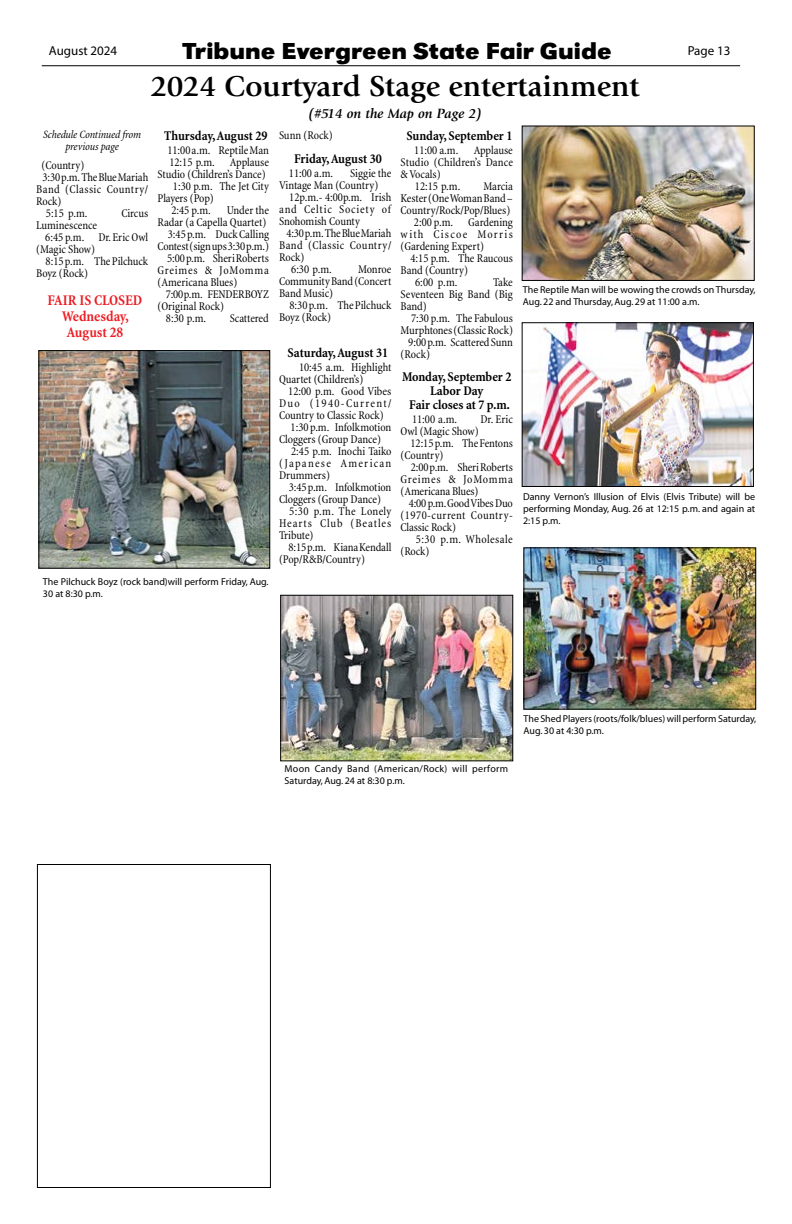
<style>
.page{position:relative;width:792px;height:1224px;background:#fff}
.page>*{position:absolute;margin:0;border:0;box-sizing:border-box;transform-origin:0 0}
.t1{font:700 30px "Giovanni";color:#000}
.t2{font:700 expanded 24px "URW Grotesk T";color:#000}
.t3{font:700 condensed 15px/16px "Minion";color:#ed1d24;text-align:center}
.t4{font:italic 700 14px "Giovanni";color:#000}
.t5{font:700 condensed 13.5px/14px "Minion";letter-spacing:-.005em;color:#000;text-align:center}
.t6{font:13px "Myriad Pro";color:#000}
.t7{font:condensed 12px/12px "Minion";letter-spacing:-.005em;color:#000;text-align:justify}
.t8{font:condensed 12px "Minion";letter-spacing:.035em;color:#000}
.t9{font:condensed 12px "Minion";letter-spacing:.03em;color:#000}
.t10{font:condensed 12px "Minion";letter-spacing:.065em;color:#000}
.t11{font:condensed 12px "Minion";letter-spacing:.075em;color:#000}
.t12{font:condensed 12px "Minion";letter-spacing:.11em;color:#000}
.t13{font:condensed 12px "Minion";letter-spacing:.105em;color:#000}
.t14{font:condensed 12px "Minion";letter-spacing:.025em;color:#000}
.t15{font:italic condensed 11.3px/12.2px "Minion";letter-spacing:-.01em;color:#000;text-align:center}
.t16{font:10px/12px "Myriad";color:#000}
.t17{font:10px/12px "Myriad";letter-spacing:.03em;color:#000}
</style>
<div class="page">
<hr style="left:42px;top:65px;width:698px;height:1px;background:#000">
<img style="left:526px;top:550px;width:228px;height:157px">
<div style="left:37px;top:864px;width:234px;height:324px;border:1px solid #000"></div>
<img style="left:282px;top:597px;width:229px;height:162px">
<div style="left:280px;top:595px;width:233px;height:166px;border:1px solid #000"></div>
<img style="left:524px;top:128px;width:228px;height:151px">
<div style="left:522px;top:126px;width:232px;height:155px;border:1px solid #000"></div>
<img style="left:41px;top:352px;width:227px;height:214px">
<div style="left:39px;top:350px;width:231px;height:218px;border:1px solid #000"></div>
<img style="left:524px;top:324px;width:228px;height:161px">
<div style="left:522px;top:322px;width:232px;height:165px;border:1px solid #000"></div>
<h2 class="t2" style="left:183px;top:37px;width:430px">Tribune Evergreen State Fair Guide</h2>
<p class="t6" style="left:49px;top:42px;width:70px">August 2024</p>
<p class="t6" style="left:688px;top:42px;width:44px">Page 13</p>
<h1 class="t1" style="left:151px;top:69px;width:490px">2024 Courtyard Stage entertainment</h1>
<p class="t4" style="left:308px;top:106px;width:175px">(#514 on the Map on Page 2)</p>
<p class="t15" style="left:43px;top:129px;width:99px">Schedule Continued from previous page</p>
<p class="t7" style="left:42px;top:160px;width:44px">(Country)</p>
<p class="t7" style="left:43px;top:172px;width:107px">3:30 p.m. The Blue Mariah</p>
<p class="t9" style="left:36px;top:183px;width:114px">Band (Classic Country/</p>
<p class="t7" style="left:36px;top:196px;width:27px">Rock)</p>
<p class="t7" style="left:46px;top:208px;width:43px">5:15 p.m.</p>
<p class="t7" style="left:121px;top:208px;width:28px">Circus</p>
<p class="t7" style="left:36px;top:220px;width:62px">Luminescence</p>
<p class="t7" style="left:45px;top:232px;width:105px">6:45 p.m. Dr. Eric Owl</p>
<p class="t7" style="left:36px;top:244px;width:60px">(Magic Show)</p>
<p class="t7" style="left:46px;top:256px;width:104px">8:15 p.m. The Pilchuck</p>
<p class="t7" style="left:36px;top:268px;width:54px">Boyz (Rock)</p>
<p class="t3" style="left:48px;top:293px;width:96px">FAIR IS CLOSED<br>Wednesday,<br>August 28</p>
<p class="t5" style="left:164px;top:129px;width:105px">Thursday, August 29</p>
<p class="t7" style="left:167px;top:144px;width:103px">11:00 a.m. Reptile Man</p>
<p class="t7" style="left:169px;top:156px;width:101px">12:15 p.m. Applause</p>
<p class="t7" style="left:158px;top:168px;width:110px">Studio (Children’s Dance)</p>
<p class="t7" style="left:173px;top:180px;width:98px">1:30 p.m. The Jet City</p>
<p class="t7" style="left:158px;top:192px;width:58px">Players (Pop)</p>
<p class="t7" style="left:171px;top:204px;width:41px">2:45 p.m.</p>
<p class="t7" style="left:227px;top:204px;width:44px">Under the</p>
<p class="t7" style="left:158px;top:216px;width:110px">Radar (a Capella Quartet)</p>
<p class="t7" style="left:168px;top:228px;width:103px">3:45 p.m. Duck Calling</p>
<p class="t7" style="left:158px;top:240px;width:113px">Contest (sign ups 3:30 p.m.)</p>
<p class="t7" style="left:167px;top:252px;width:103px">5:00 p.m. Sheri Roberts</p>
<p class="t10" style="left:158px;top:264px;width:113px">Greimes &amp; JoMomma</p>
<p class="t7" style="left:158px;top:276px;width:81px">(Americana Blues)</p>
<p class="t7" style="left:166px;top:288px;width:105px">7:00 p.m. FENDERBOYZ</p>
<p class="t7" style="left:158px;top:300px;width:68px">(Original Rock)</p>
<p class="t7" style="left:166px;top:312px;width:42px">8:30 p.m.</p>
<p class="t7" style="left:230px;top:312px;width:41px">Scattered</p>
<p class="t16" style="left:43px;top:576px;width:227px">The Pilchuck Boyz (rock band)will perform Friday, Aug.<br>30 at 8:30 p.m.</p>
<p class="t7" style="left:279px;top:129px;width:55px">Sunn (Rock)</p>
<p class="t5" style="left:294px;top:151px;width:89px">Friday, August 30</p>
<p class="t7" style="left:289px;top:167px;width:46px">11:00 a.m.</p>
<p class="t7" style="left:279px;top:167px;width:114px;text-indent:71px">Siggie the<br>Vintage Man (Country)</p>
<p class="t7" style="left:279px;top:191px;width:114px;text-indent:10px">12p.m.- 4:00p.m. Irish and Celtic Society of Snohomish County</p>
<p class="t7" style="left:286px;top:227px;width:106px">4:30 p.m. The Blue Mariah</p>
<p class="t8" style="left:279px;top:239px;width:114px">Band (Classic Country/</p>
<p class="t7" style="left:279px;top:251px;width:27px">Rock)</p>
<p class="t7" style="left:291px;top:263px;width:42px">6:30 p.m.</p>
<p class="t7" style="left:279px;top:263px;width:114px;text-indent:79px">Monroe Community Band (Concert Band Music)</p>
<p class="t7" style="left:279px;top:299px;width:114px;text-indent:10px">8:30 p.m. The Pilchuck<br>Boyz (Rock)</p>
<p class="t5" style="left:288px;top:345px;width:102px">Saturday, August 31</p>
<p class="t7" style="left:279px;top:361px;width:114px;text-indent:20px">10:45 a.m. Highlight<br>Quartet (Children’s)</p>
<p class="t7" style="left:288px;top:385px;width:105px">12:00 p.m. Good Vibes</p>
<p class="t12" style="left:279px;top:397px;width:114px">Duo (1940-Current/</p>
<p class="t7" style="left:279px;top:409px;width:106px">Country to Classic Rock)</p>
<p class="t7" style="left:291px;top:421px;width:102px">1:30 p.m. Infolkmotion</p>
<p class="t7" style="left:279px;top:433px;width:104px">Cloggers (Group Dance)</p>
<p class="t7" style="left:291px;top:445px;width:102px">2:45 p.m. Inochi Taiko</p>
<p class="t13" style="left:279px;top:457px;width:114px">(Japanese American</p>
<p class="t7" style="left:279px;top:469px;width:52px">Drummers)</p>
<p class="t7" style="left:289px;top:481px;width:104px">3:45 p.m. Infolkmotion</p>
<p class="t7" style="left:279px;top:493px;width:104px">Cloggers (Group Dance)</p>
<p class="t14" style="left:289px;top:505px;width:104px">5:30 p.m. The Lonely</p>
<p class="t11" style="left:279px;top:517px;width:114px">Hearts Club (Beatles</p>
<p class="t7" style="left:279px;top:529px;width:36px">Tribute)</p>
<p class="t7" style="left:289px;top:541px;width:104px">8:15 p.m. Kiana Kendall</p>
<p class="t7" style="left:279px;top:553px;width:87px">(Pop/R&amp;B/Country)</p>
<p class="t5" style="left:406px;top:129px;width:108px">Sunday, September 1</p>
<p class="t7" style="left:414px;top:144px;width:46px">11:00 a.m.</p>
<p class="t7" style="left:474px;top:144px;width:41px">Applause</p>
<p class="t7" style="left:401px;top:156px;width:114px">Studio (Children’s Dance</p>
<p class="t7" style="left:401px;top:168px;width:42px">&amp; Vocals)</p>
<p class="t7" style="left:415px;top:180px;width:47px">12:15 p.m.</p>
<p class="t7" style="left:484px;top:180px;width:31px">Marcia</p>
<p class="t7" style="left:401px;top:192px;width:114px">Kester (One Woman Band –</p>
<p class="t7" style="left:401px;top:204px;width:111px">Country/Rock/Pop/Blues)</p>
<p class="t7" style="left:414px;top:216px;width:41px">2:00 p.m.</p>
<p class="t7" style="left:401px;top:216px;width:114px;text-indent:68px">Gardening with Ciscoe Morris (Gardening Expert)</p>
<p class="t7" style="left:410px;top:252px;width:104px">4:15 p.m. The Raucous</p>
<p class="t7" style="left:401px;top:264px;width:69px">Band (Country)</p>
<p class="t7" style="left:415px;top:276px;width:44px">6:00 p.m.</p>
<p class="t7" style="left:401px;top:276px;width:114px;text-indent:93px">Take Seventeen Big Band (Big Band)</p>
<p class="t7" style="left:411px;top:312px;width:103px">7:30 p.m. The Fabulous</p>
<p class="t7" style="left:401px;top:324px;width:114px">Murphtones (Classic Rock)</p>
<p class="t7" style="left:408px;top:336px;width:106px">9:00 p.m. Scattered Sunn</p>
<p class="t7" style="left:401px;top:348px;width:31px">(Rock)</p>
<p class="t5" style="left:402px;top:370px;width:111px">Monday, September 2<br>Labor Day<br>Fair closes at 7 p.m.</p>
<p class="t7" style="left:412px;top:414px;width:46px">11:00 a.m.</p>
<p class="t7" style="left:481px;top:414px;width:34px">Dr. Eric</p>
<p class="t7" style="left:401px;top:426px;width:80px">Owl (Magic Show)</p>
<p class="t7" style="left:410px;top:438px;width:104px">12:15 p.m. The Fentons</p>
<p class="t7" style="left:401px;top:450px;width:44px">(Country)</p>
<p class="t7" style="left:411px;top:462px;width:104px">2:00 p.m. Sheri Roberts</p>
<p class="t10" style="left:401px;top:473px;width:114px">Greimes &amp; JoMomma</p>
<p class="t7" style="left:401px;top:486px;width:79px">(Americana Blues)</p>
<p class="t7" style="left:409px;top:498px;width:106px">4:00 p.m. Good Vibes Duo</p>
<p class="t8" style="left:401px;top:509px;width:114px">(1970-current Country-</p>
<p class="t7" style="left:401px;top:522px;width:57px">Classic Rock)</p>
<p class="t9" style="left:416px;top:533px;width:98px">5:30 p.m. Wholesale</p>
<p class="t7" style="left:401px;top:546px;width:30px">(Rock)</p>
<p class="t16" style="left:523px;top:284px;width:234px">The Reptile Man will be wowing the crowds on Thursday,<br>Aug. 22 and Thursday, Aug. 29 at 11:00 a.m.</p>
<p class="t16" style="left:523px;top:491px;width:234px;text-align:justify">Danny Vernon’s Illusion of Elvis (Elvis Tribute) will be performing Monday, Aug. 26 at 12:15 p.m. and again at 2:15 p.m.</p>
<p class="t17" style="left:285px;top:763px;width:225px">Moon Candy Band (American/Rock) will perform<br>Saturday, Aug. 24 at 8:30 p.m.</p>
<p class="t16" style="left:524px;top:713px;width:234px">The Shed Players (roots/folk/blues) will perform Saturday,<br>Aug. 30 at 4:30 p.m.</p>
</div>
